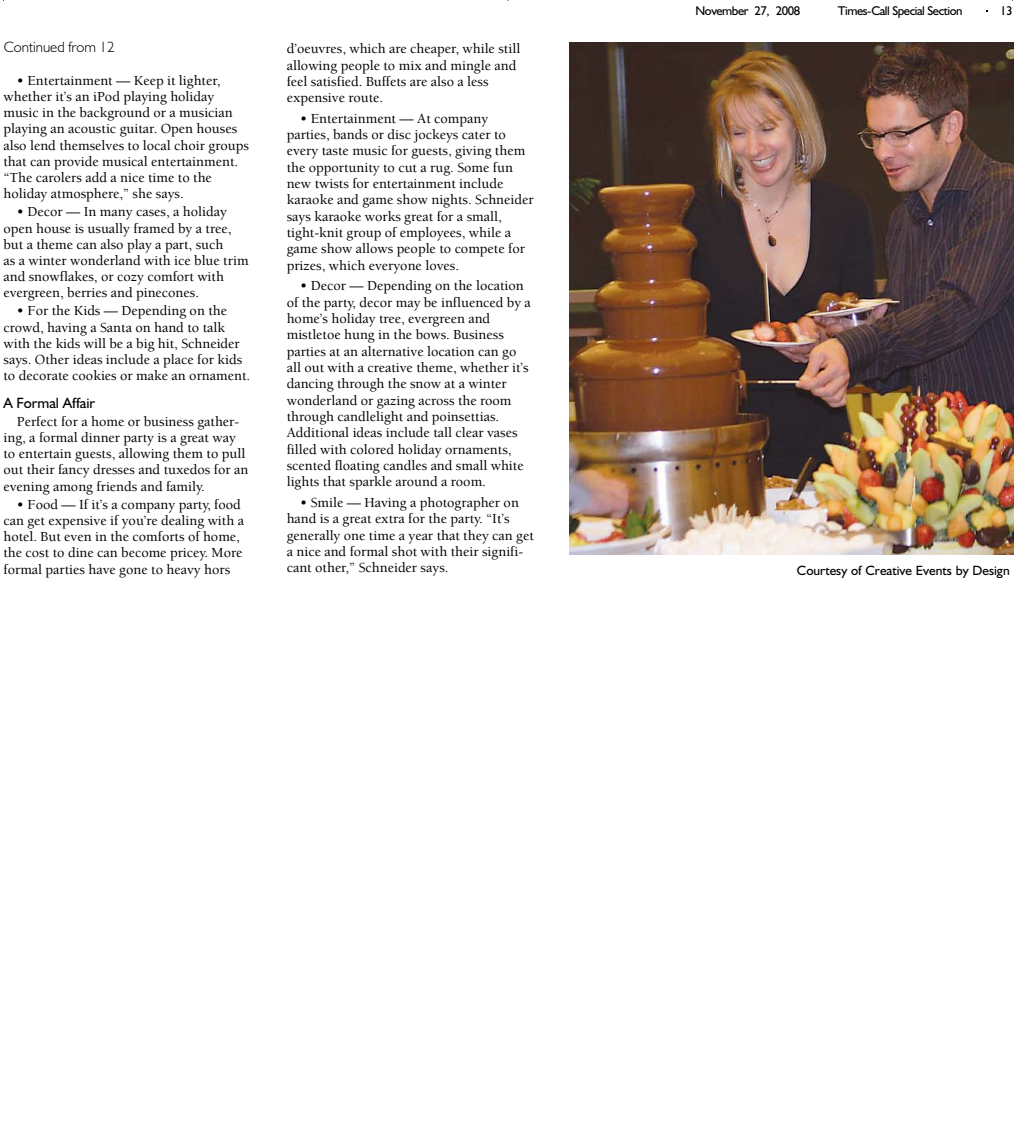
<style>
.page{position:relative;width:1016px;height:1145px;background:#fff}
.page>*{position:absolute;margin:0;border:0;box-sizing:border-box;transform-origin:0 0}
.t1{font:300 15px "Humanist 521 BT";color:#000}
.t2{font:15px "Humanist 521 BT";color:#000}
.t3{font:500 14.25px/16.4px "Berkeley";color:#000}
.t4{font:13.5px "Humanist 521 BT";color:#000}
.t5{font:12.75px "Humanist 521 BT";letter-spacing:-.035em;color:#000}
</style>
<div class="page">
<img style="left:569px;top:42px;width:444px;height:513px">
<p class="t1" style="left:4px;top:38px;width:112px">Continued from 12</p>
<p class="t3" style="left:3px;top:72px;width:247px;text-indent:13px">• Entertainment — Keep it lighter, whether it’s an iPod playing holiday music in the background or a musician playing an acoustic guitar. Open houses also lend themselves to local choir groups that can provide musical entertainment. “The carolers add a nice time to the holiday atmosphere,” she says.</p>
<p class="t3" style="left:3px;top:204px;width:246px;text-indent:13px">• Decor — In many cases, a holiday open house is usually framed by a tree, but a theme can also play a part, such<br>as a winter wonderland with ice blue trim and snowflakes, or cozy comfort with evergreen, berries and pinecones.</p>
<p class="t3" style="left:3px;top:303px;width:248px;text-indent:13px">• For the Kids — Depending on the crowd, having a Santa on hand to talk with the kids will be a big hit, Schneider says. Other ideas include a place for kids to decorate cookies or make an ornament.</p>
<p class="t2" style="left:3px;top:393px;width:93px">A Formal Affair</p>
<p class="t3" style="left:3px;top:413px;width:246px;text-indent:13px">Perfect for a home or business gather&shy;ing, a formal dinner party is a great way to entertain guests, allowing them to pull out their fancy dresses and tuxedos for an evening among friends and family.</p>
<p class="t3" style="left:3px;top:496px;width:242px;text-indent:13px">• Food — If it’s a company party, food can get expensive if you’re dealing with a hotel. But even in the comforts of home, the cost to dine can become pricey. More formal parties have gone to heavy hors</p>
<p class="t3" style="left:287px;top:41px;width:235px">d’oeuvres, which are cheaper, while still allowing people to mix and mingle and feel satisfied. Buffets are also a less expensive route.</p>
<p class="t3" style="left:287px;top:110px;width:248px;text-indent:13px">• Entertainment — At company parties, bands or disc jockeys cater to every taste music for guests, giving them the opportunity to cut a rug. Some fun new twists for entertainment include karaoke and game show nights. Schneider says karaoke works great for a small, tight-knit group of employees, while a game show allows people to compete for prizes, which everyone loves.</p>
<p class="t3" style="left:287px;top:278px;width:246px;text-indent:13px">• Decor — Depending on the location of the party, decor may be influenced by a home’s holiday tree, evergreen and mistletoe hung in the bows. Business parties at an alternative location can go all out with a creative theme, whether it’s dancing through the snow at a winter wonderland or gazing across the room through candlelight and poinsettias.<br>Additional ideas include tall clear vases filled with colored holiday ornaments, scented floating candles and small white lights that sparkle around a room.</p>
<p class="t3" style="left:287px;top:495px;width:248px;text-indent:13px">• Smile — Having a photographer on hand is a great extra for the party. “It’s generally one time a year that they can get a nice and formal shot with their signifi&shy;cant other,” Schneider says.</p>
<p class="t5" style="left:695px;top:3px;width:106px">November 27, 2008</p>
<p class="t5" style="left:837px;top:3px;width:126px">Times-Call Special Section</p>
<p class="t5" style="left:999px;top:3px;width:14px">13</p>
<p class="t4" style="left:796px;top:562px;width:214px">Courtesy of Creative Events by Design</p>
</div>
